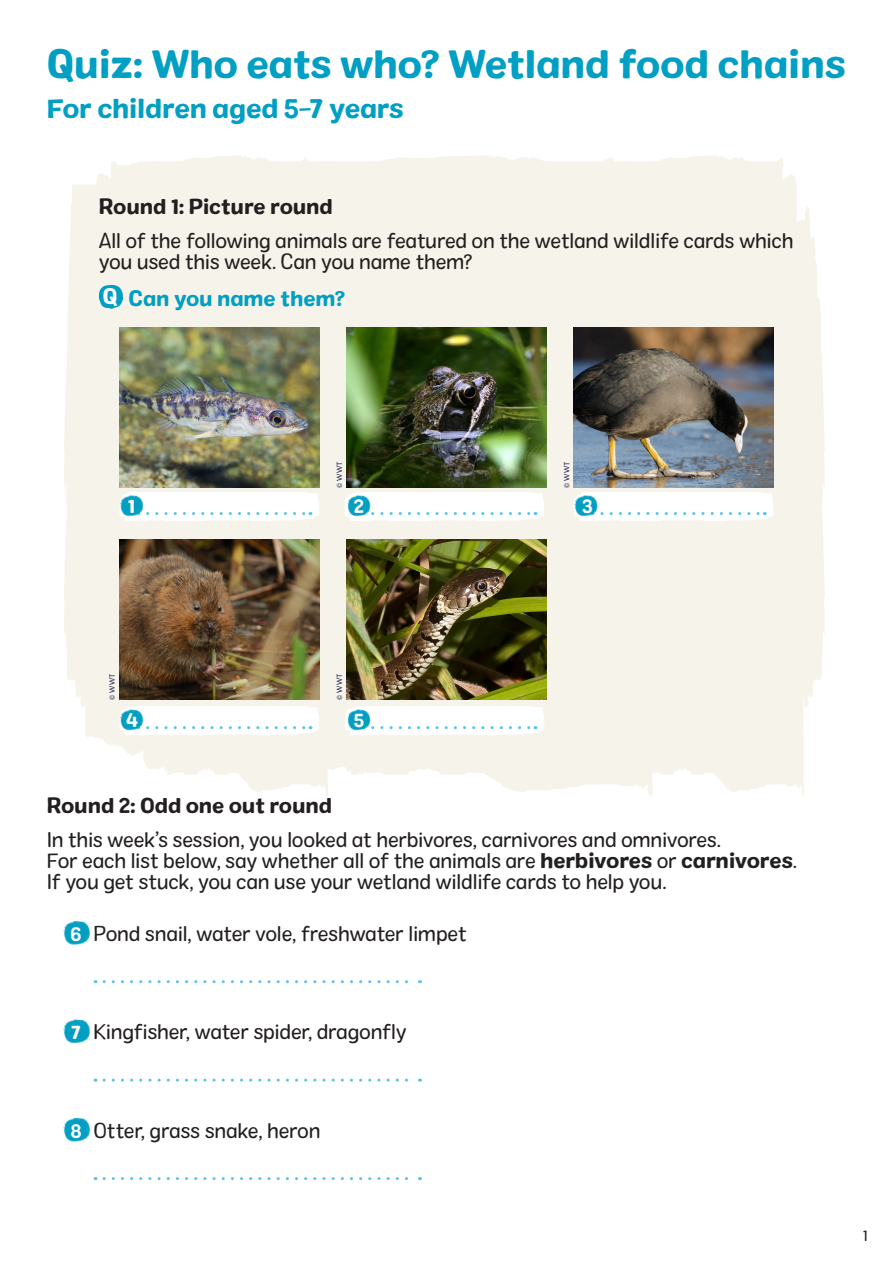
<style>
.page{position:relative;width:893px;height:1263px;background:#fff}
.page>*{position:absolute;margin:0;border:0;box-sizing:border-box;transform-origin:0 0}
.t1{font:39px "Colby St Bld";letter-spacing:-.015em;color:#009fc3}
.t2{font:27px "Colby St Bld";letter-spacing:-.02em;color:#009fc3}
.t3{font:21px/21px "Colby St Reg";letter-spacing:-.02em;color:#231f20}
.t4{font:21px "Colby St Bld";letter-spacing:-.01em;color:#231f20}
.t5{font:21px "Colby St Bld";letter-spacing:-.005em;color:#009fc3}
.t6{font:15px "Colby St Reg";color:#231f20}
.Paragimage_credits{font:7.5px "Colby St Reg";letter-spacing:.04em;color:#1a1d4c}
.s1{font-family:"Colby St Bld"}
</style>
<div class="page">
<svg style="left:64px;top:155px;width:761px;height:641px;background:#f6f3eb"></svg>
<img style="left:119px;top:327px;width:200px;height:160px">
<img style="left:346px;top:327px;width:201px;height:160px">
<img style="left:574px;top:327px;width:200px;height:160px">
<img style="left:119px;top:539px;width:200px;height:161px">
<img style="left:346px;top:539px;width:201px;height:161px">
<svg style="left:104px;top:980px;width:316px;height:3px"></svg>
<svg style="left:104px;top:1079px;width:316px;height:3px"></svg>
<svg style="left:104px;top:1177px;width:316px;height:3px"></svg>
<img style="left:63px;top:921px;width:28px;height:24px">
<img style="left:63px;top:1019px;width:28px;height:25px">
<img style="left:63px;top:1118px;width:28px;height:24px">
<svg style="left:99px;top:285px;width:24px;height:24px"></svg>
<svg style="left:119px;top:492px;width:200px;height:30px"></svg>
<svg style="left:344px;top:492px;width:200px;height:30px"></svg>
<svg style="left:574px;top:492px;width:200px;height:30px"></svg>
<svg style="left:119px;top:706px;width:200px;height:30px"></svg>
<svg style="left:344px;top:706px;width:200px;height:30px"></svg>
<svg style="left:71px;top:927px;width:10px;height:14px"></svg>
<svg style="left:72px;top:1026px;width:8px;height:13px"></svg>
<svg style="left:71px;top:1124px;width:10px;height:14px"></svg>
<p class="t1" style="left:47px;top:39px;width:801px">Quiz: Who eats who? Wetland food chains</p>
<p class="t2" style="left:47px;top:91px;width:359px">For children aged 5-7 years</p>
<p class="t4" style="left:99px;top:193px;width:236px">Round 1: Picture round</p>
<p class="t3" style="left:99px;top:230px;width:696px">All of the following animals are featured on the wetland wildlife cards which you used this week. Can you name them?</p>
<p class="t5" style="left:129px;top:285px;width:218px">Can you name them?</p>
<p class="Paragimage_credits" style="left:335px;top:487px;width:28px;rotate:-90deg">© WWT</p>
<p class="Paragimage_credits" style="left:562px;top:487px;width:28px;rotate:-90deg">© WWT</p>
<p class="Paragimage_credits" style="left:108px;top:700px;width:28px;rotate:-90deg">© WWT</p>
<p class="Paragimage_credits" style="left:335px;top:700px;width:28px;rotate:-90deg">© WWT</p>
<p class="t4" style="left:47px;top:792px;width:287px">Round 2: Odd one out round</p>
<p class="t3" style="left:47px;top:829px;width:752px">In this week’s session, you looked at herbivores, carnivores and omnivores.<br>For each list below, say whether all of the animals are <span class="s1">herbivores</span> or <span class="s1">carnivores</span>.<br>If you get stuck, you can use your wetland wildlife cards to help you.</p>
<p class="t3" style="left:94px;top:923px;width:375px">Pond snail, water vole, freshwater limpet</p>
<p class="t3" style="left:94px;top:1021px;width:315px">Kingfisher, water spider, dragonfly</p>
<p class="t3" style="left:94px;top:1120px;width:228px">Otter, grass snake, heron</p>
<p class="t6" style="left:863px;top:1227px;width:6px">1</p>
</div>
